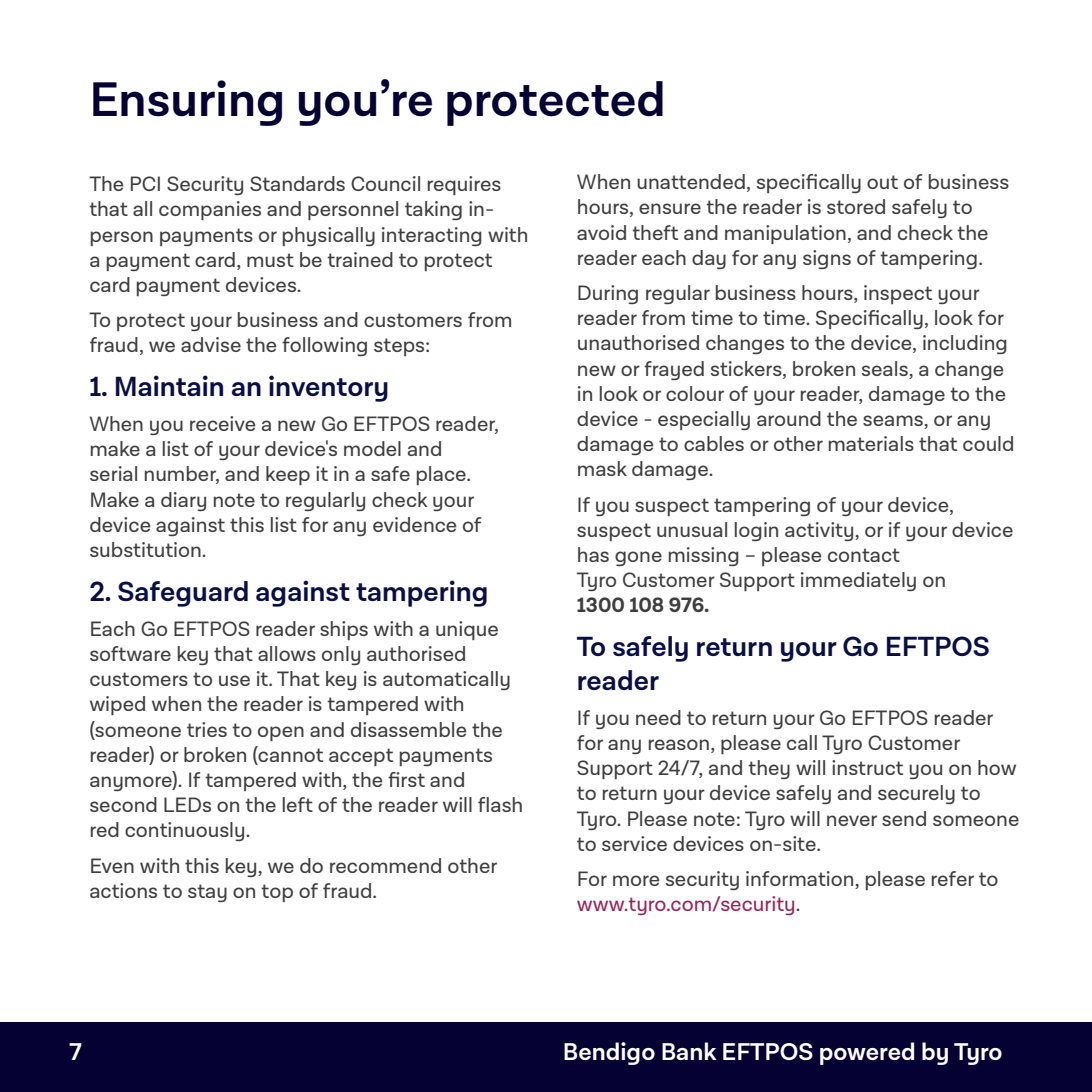
<style>
.page{position:relative;width:1092px;height:1092px;background:#fff}
.page>*{position:absolute;margin:0;border:0;box-sizing:border-box;transform-origin:0 0}
.Page_Title{font:600 49px "Lota Grotesque Alt 3";color:#050233}
.t1{font:600 28px/33.6px "Lota Grotesque Alt 3";color:#090f44}
.t2{font:600 24.5px "Lota Grotesque Alt 3";color:#fff}
.t3{font:21px/25.2px "Lota Grotesque Alt 3";color:#3e3e3f}
.s1{font-weight:700}
.s2{color:#91275a}
</style>
<div class="page">
<div style="left:0;top:1022px;width:1091px;height:69px;background:#050233"></div>
<p class="Page_Title" style="left:89px;top:72px;width:578px">Ensuring you’re protected</p>
<p class="t3" style="left:89px;top:172px;width:440px">The PCI Security Standards Council requires that all companies and personnel taking in&shy;person payments or physically interacting with a payment card, must be trained to protect card payment devices.</p>
<p class="t3" style="left:89px;top:308px;width:424px">To protect your business and customers from fraud, we advise the following steps:</p>
<p class="t1" style="left:89px;top:370px;width:301px">1. Maintain an inventory</p>
<p class="t3" style="left:89px;top:412px;width:411px">When you receive a new Go EFTPOS reader, make a list of your device's model and<br>serial number, and keep it in a safe place.<br>Make a diary note to regularly check your device against this list for any evidence of substitution.</p>
<p class="t1" style="left:89px;top:575px;width:401px">2. Safeguard against tampering</p>
<p class="t3" style="left:89px;top:616px;width:435px">Each Go EFTPOS reader ships with a unique software key that allows only authorised customers to use it. That key is automatically wiped when the reader is tampered with (someone tries to open and disassemble the reader) or broken (cannot accept payments anymore). If tampered with, the first and second LEDs on the left of the reader will flash red continuously.</p>
<p class="t3" style="left:89px;top:853px;width:409px">Even with this key, we do recommend other actions to stay on top of fraud.</p>
<p class="t3" style="left:577px;top:170px;width:434px">When unattended, specifically out of business hours, ensure the reader is stored safely to avoid theft and manipulation, and check the reader each day for any signs of tampering.</p>
<p class="t3" style="left:577px;top:281px;width:439px">During regular business hours, inspect your reader from time to time. Specifically, look for unauthorised changes to the device, including new or frayed stickers, broken seals, a change in look or colour of your reader, damage to the device - especially around the seams, or any damage to cables or other materials that could mask damage.</p>
<p class="t3" style="left:577px;top:492px;width:438px">If you suspect tampering of your device, suspect unusual login activity, or if your device has gone missing – please contact<br>Tyro Customer Support immediately on<br><span class="s1">1300 108 976.</span></p>
<p class="t1" style="left:577px;top:630px;width:414px">To safely return your Go EFTPOS reader</p>
<p class="t3" style="left:577px;top:705px;width:444px">If you need to return your Go EFTPOS reader for any reason, please call Tyro Customer Support 24/7, and they will instruct you on how to return your device safely and securely to Tyro. Please note: Tyro will never send someone to service devices on-site.</p>
<p class="t3" style="left:577px;top:866px;width:423px">For more security information, please refer to <span class="s2">www.tyro.com/security</span>.</p>
<p class="t2" style="left:69px;top:1037px;width:14px">7</p>
<p class="t2" style="left:563px;top:1037px;width:441px">Bendigo Bank EFTPOS powered by Tyro</p>
</div>
